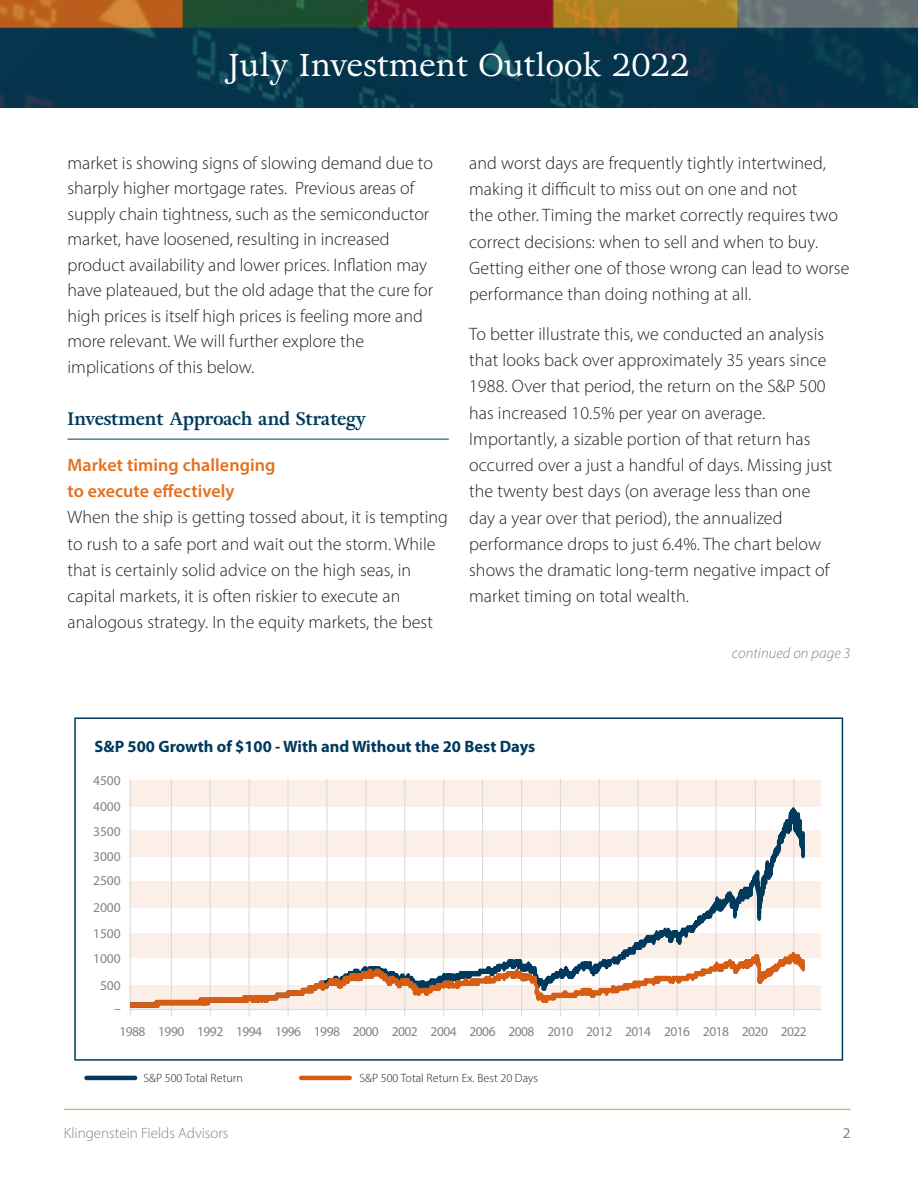
<style>
.page{position:relative;width:918px;height:1188px;background:#fff}
.page>*{position:absolute;margin:0;border:0;box-sizing:border-box;transform-origin:0 0}
.t1{font:31.5px "Adriane Text";color:#fff}
.copy{font:300 18px/26.2px "Myriad Pro";letter-spacing:.005em;color:#231f20}
.Subhead_Orange{font:600 18px/26.2px "Myriad Pro";letter-spacing:.005em;color:#e4701e}
.Section_header{font:700 18px "Adriane Text";color:#003a5d}
.t2{font:700 16.5px "Myriad Pro";color:#003a5d}
.t3{font:300 15px "Myriad Pro";color:#7c858c}
.copy-2{font:italic 300 15px "Myriad Pro";letter-spacing:.005em;color:#7c858c}
.t4{font:15px "Myriad Pro";color:#7c858c}
.t5{font:13.5px "Myriad Pro";letter-spacing:-.04em;color:#7c858c}
.t6{font:13.5px/24.6px "Myriad Pro";color:#7c858c}
.copy-3{font:300 12px "Myriad Pro";letter-spacing:.005em;color:#231f20}
</style>
<div class="page">
<hr style="left:64px;top:1109px;width:787px;height:1px;background:#d2a028">
<img style="left:0;top:0;width:918px;height:108px">
<hr style="left:68px;top:439px;width:381px;height:1px;background:#003a5d">
<div style="left:129px;top:780px;width:692px;height:26px;background:#fbefe7"></div>
<div style="left:129px;top:831px;width:692px;height:26px;background:#fbefe7"></div>
<div style="left:129px;top:881px;width:692px;height:26px;background:#fbefe7"></div>
<div style="left:129px;top:934px;width:692px;height:24px;background:#fbefe7"></div>
<div style="left:129px;top:986px;width:692px;height:24px;background:#fbefe7"></div>
<hr style="left:130px;top:1009px;width:691px;height:1px;background:#dad9d8">
<hr style="left:560px;top:779px;width:1px;height:238px;background:#dad9d8">
<hr style="left:599px;top:779px;width:1px;height:238px;background:#dad9d8">
<hr style="left:638px;top:779px;width:1px;height:238px;background:#dad9d8">
<hr style="left:677px;top:779px;width:1px;height:238px;background:#dad9d8">
<hr style="left:716px;top:779px;width:1px;height:238px;background:#dad9d8">
<hr style="left:755px;top:779px;width:1px;height:238px;background:#dad9d8">
<hr style="left:793px;top:779px;width:1px;height:238px;background:#dad9d8">
<hr style="left:521px;top:779px;width:1px;height:238px;background:#dad9d8">
<hr style="left:482px;top:779px;width:1px;height:238px;background:#dad9d8">
<hr style="left:443px;top:779px;width:1px;height:238px;background:#dad9d8">
<hr style="left:404px;top:779px;width:1px;height:238px;background:#dad9d8">
<hr style="left:365px;top:779px;width:1px;height:238px;background:#dad9d8">
<hr style="left:327px;top:779px;width:1px;height:238px;background:#dad9d8">
<hr style="left:288px;top:779px;width:1px;height:238px;background:#dad9d8">
<hr style="left:249px;top:779px;width:1px;height:238px;background:#dad9d8">
<hr style="left:210px;top:779px;width:1px;height:238px;background:#dad9d8">
<hr style="left:171px;top:779px;width:1px;height:238px;background:#dad9d8">
<hr style="left:130px;top:779px;width:1px;height:238px;background:#dad9d8">
<svg style="left:131px;top:806px;width:674px;height:145px;fill:#fbefe7"></svg>
<svg style="left:130px;top:951px;width:675px;height:58px"></svg>
<div style="left:74px;top:717px;width:769px;height:344px;border:2px solid #003a5d"></div>
<hr style="left:86px;top:1076px;width:49px;height:4px;background:#003a5d">
<hr style="left:301px;top:1076px;width:49px;height:4px;background:#d75d14">
<h1 class="t1" style="left:229px;top:43px;width:462px">July Investment Outlook 2022</h1>
<p class="copy" style="left:68px;top:150px;width:367px;line-height:25.5px">market is showing signs of slowing demand due to sharply higher mortgage rates. Previous areas of supply chain tightness, such as the semiconductor market, have loosened, resulting in increased product availability and lower prices. Inflation may have plateaued, but the old adage that the cure for high prices is itself high prices is feeling more and more relevant. We will further explore the implications of this below.</p>
<p class="Section_header" style="left:68px;top:407px;width:300px">Investment Approach and Strategy</p>
<p class="Subhead_Orange" style="left:68px;top:451px;width:209px">Market timing challenging to execute effectively</p>
<p class="copy" style="left:68px;top:504px;width:382px">When the ship is getting tossed about, it is tempting to rush to a safe port and wait out the storm. While that is certainly solid advice on the high seas, in capital markets, it is often riskier to execute an analogous strategy. In the equity markets, the best</p>
<p class="copy" style="left:469px;top:149px;width:382px">and worst days are frequently tightly intertwined, making it difficult to miss out on one and not<br>the other. Timing the market correctly requires two correct decisions: when to sell and when to buy.<br>Getting either one of those wrong can lead to worse performance than doing nothing at all.</p>
<p class="copy" style="left:469px;top:320px;width:365px">To better illustrate this, we conducted an analysis that looks back over approximately 35 years since 1988. Over that period, the return on the S&amp;P 500 has increased 10.5% per year on average.<br>Importantly, a sizable portion of that return has occurred over a just a handful of days. Missing just the twenty best days (on average less than one day a year over that period), the annualized performance drops to just 6.4%. The chart below shows the dramatic long-term negative impact of market timing on total wealth.</p>
<p class="copy-2" style="left:732px;top:644px;width:120px">continued on page 3</p>
<p class="t2" style="left:95px;top:736px;width:442px">S&amp;P 500 Growth of $100 - With and Without the 20 Best Days</p>
<p class="t5" style="left:93px;top:772px;width:29px">4500</p>
<p class="t5" style="left:93px;top:798px;width:29px">4000</p>
<p class="t5" style="left:93px;top:824px;width:29px">3500</p>
<p class="t5" style="left:93px;top:848px;width:29px">3000</p>
<p class="t5" style="left:93px;top:872px;width:29px">2500</p>
<p class="t5" style="left:93px;top:899px;width:29px">2000</p>
<p class="t6" style="left:93px;top:921px;width:29px">1500<br>1000</p>
<p class="t5" style="left:100px;top:977px;width:22px">500</p>
<p class="t5" style="left:114px;top:1000px;width:8px">–</p>
<p class="t5" style="left:119px;top:1023px;width:689px">1988 1990 1992 1994 1996 1998 2000 2002 2004 2006 2008 2010 2012 2014 2016 2018 2020 2022</p>
<p class="copy-3" style="left:144px;top:1071px;width:101px">S&amp;P 500 Total Return</p>
<p class="copy-3" style="left:360px;top:1071px;width:180px">S&amp;P 500 Total Return Ex. Best 20 Days</p>
<p class="t3" style="left:64px;top:1124px;width:166px">Klingenstein Fields Advisors</p>
<p class="t4" style="left:843px;top:1124px;width:9px">2</p>
</div>
